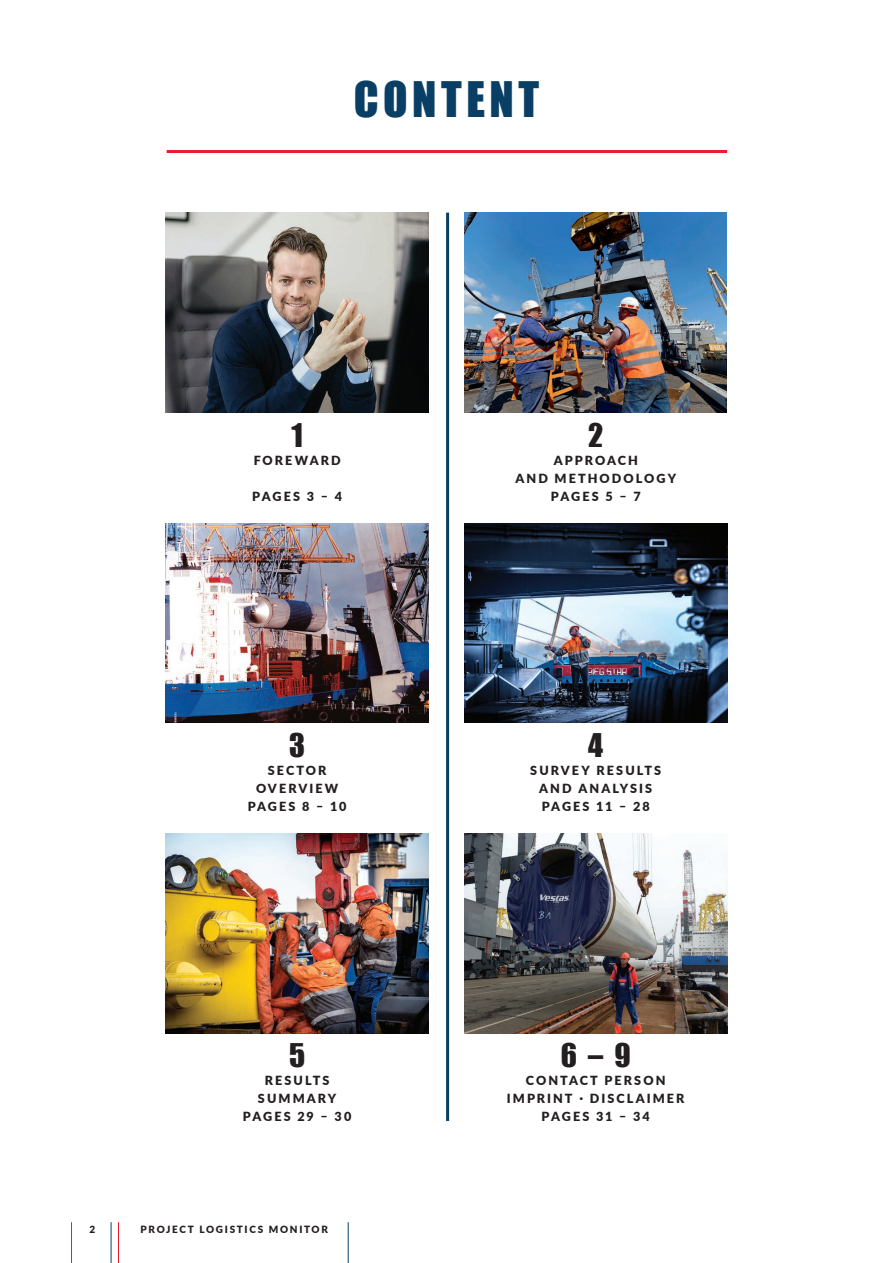
<style>
.page{position:relative;width:893px;height:1263px;background:#fff}
.page>*{position:absolute;margin:0;border:0;box-sizing:border-box;transform-origin:0 0}
.t1{font:45px "Impact";letter-spacing:.1em;color:#093e65}
.t2{font:30px "Impact";color:#231f20}
.t3{font:900 12.6px/18px "Lato";letter-spacing:.165em;color:#231f20;text-align:center}
.t4{font:900 10.05px "Lato";letter-spacing:.17em;color:#231f20}
</style>
<div class="page">
<img style="left:165px;top:213px;width:263px;height:199px">
<img style="left:464px;top:213px;width:263px;height:199px">
<hr style="left:348px;top:1222px;width:1px;height:41px;background:#093e65">
<hr style="left:118px;top:1222px;width:1px;height:41px;background:#e41e2c">
<hr style="left:111px;top:1222px;width:1px;height:41px;background:#093e65">
<hr style="left:71px;top:1222px;width:1px;height:41px;background:#e41e2c">
<hr style="left:446px;top:213px;width:3px;height:908px;background:#093e65">
<img style="left:166px;top:523px;width:263px;height:200px">
<img style="left:464px;top:523px;width:263px;height:200px">
<img style="left:166px;top:833px;width:263px;height:200px">
<img style="left:464px;top:833px;width:263px;height:200px">
<hr style="left:167px;top:150px;width:560px;height:3px;background:#e41e2c">
<h1 class="t1" style="left:354px;top:64px;width:187px">CONTENT</h1>
<h2 class="t2" style="left:291px;top:412px;width:13px">1</h2>
<p class="t3" style="left:254px;top:450px;width:88px">FOREWARD</p>
<p class="t3" style="left:252px;top:486px;width:91px">PAGES 3 – 4</p>
<h2 class="t2" style="left:289px;top:722px;width:17px">3</h2>
<p class="t3" style="left:248px;top:761px;width:100px">SECTOR<br>OVERVIEW<br>PAGES 8 – 10</p>
<h2 class="t2" style="left:588px;top:412px;width:17px">2</h2>
<p class="t3" style="left:515px;top:450px;width:162px">APPROACH<br>AND METHODOLOGY<br>PAGES 5 – 7</p>
<h2 class="t2" style="left:588px;top:722px;width:16px">4</h2>
<p class="t3" style="left:530px;top:761px;width:132px">SURVEY RESULTS<br>AND ANALYSIS<br>PAGES 11 – 28</p>
<h2 class="t2" style="left:289px;top:1032px;width:18px">5</h2>
<p class="t3" style="left:243px;top:1071px;width:110px">RESULTS<br>SUMMARY<br>PAGES 29 – 30</p>
<p class="t4" style="left:89px;top:1222px;width:7px">2</p>
<p class="t4" style="left:141px;top:1222px;width:189px">PROJECT LOGISTICS MONITOR</p>
<h2 class="t2" style="left:561px;top:1032px;width:72px">6 – 9</h2>
<p class="t3" style="left:507px;top:1071px;width:179px">CONTACT PERSON<br>IMPRINT · DISCLAIMER<br>PAGES 31 – 34</p>
</div>
